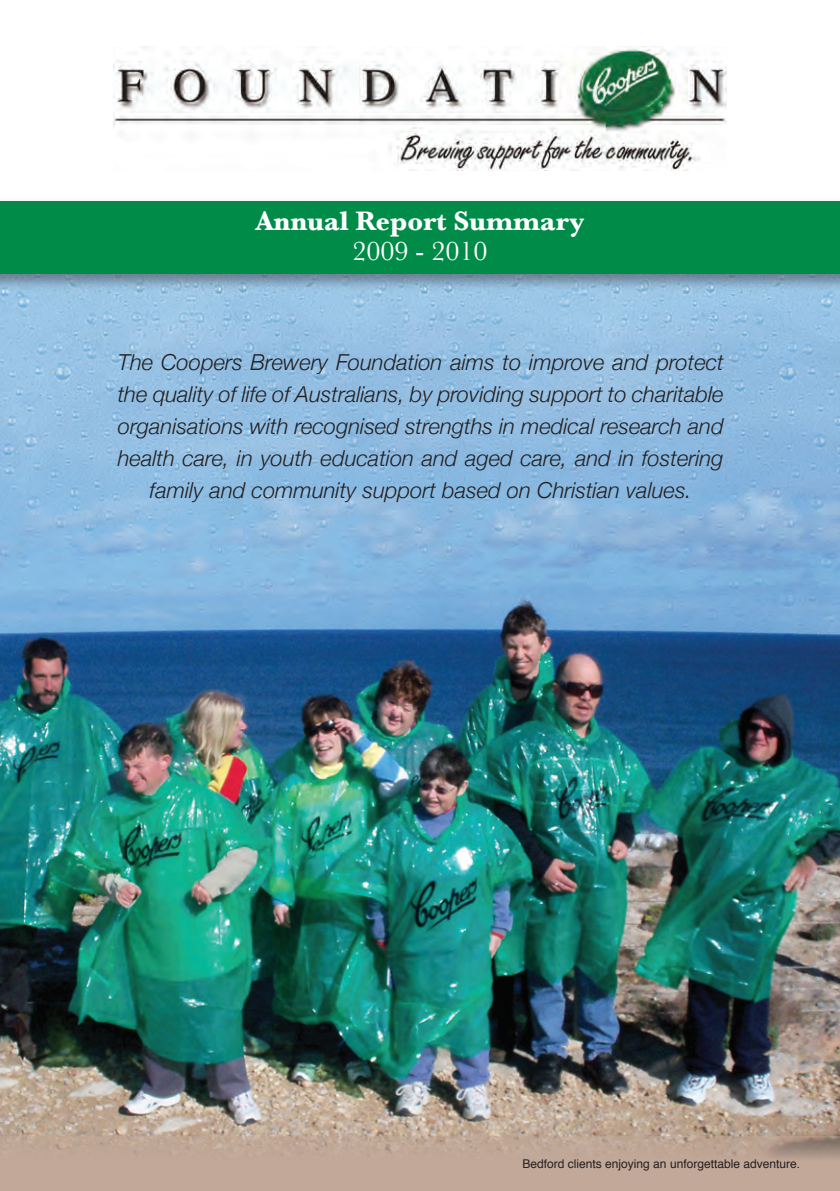
<style>
.page{position:relative;width:840px;height:1191px;background:#fff}
.page>*{position:absolute;margin:0;border:0;box-sizing:border-box;transform-origin:0 0}
.t1{font:700 28px "Baskerville";color:#fff}
.t2{font:28px "Baskerville";color:#fff}
.t3{font:italic 300 22px/32px "Helvetica Neue";color:#231f20;text-align:center}
.t4{font:12px "Helvetica";color:#231f20}
</style>
<div class="page">
<img style="left:114px;top:47px;width:612px;height:124px">
<img style="left:0;top:292px;width:839px;height:843px">
<div style="left:0;top:1135px;width:839px;height:56px;background:#c2a898"></div>
<div style="left:0;top:197px;width:839px;height:95px;background:#231f20;opacity:.45"></div>
<div style="left:0;top:201px;width:839px;height:73px;background:#008b49"></div>
<p class="t1" style="left:255px;top:205px;width:330px">Annual Report Summary</p>
<p class="t2" style="left:352px;top:235px;width:136px">2009 - 2010</p>
<p class="t3" style="left:118px;top:345px;width:607px">The Coopers Brewery Foundation aims to improve and protect the quality of life of Australians, by providing support to charitable organisations with recognised strengths in medical research and health care, in youth education and aged care, and in fostering family and community support based on Christian values.</p>
<p class="t4" style="left:522px;top:1154px;width:279px">Bedford clients enjoying an unforgettable adventure.</p>
</div>
